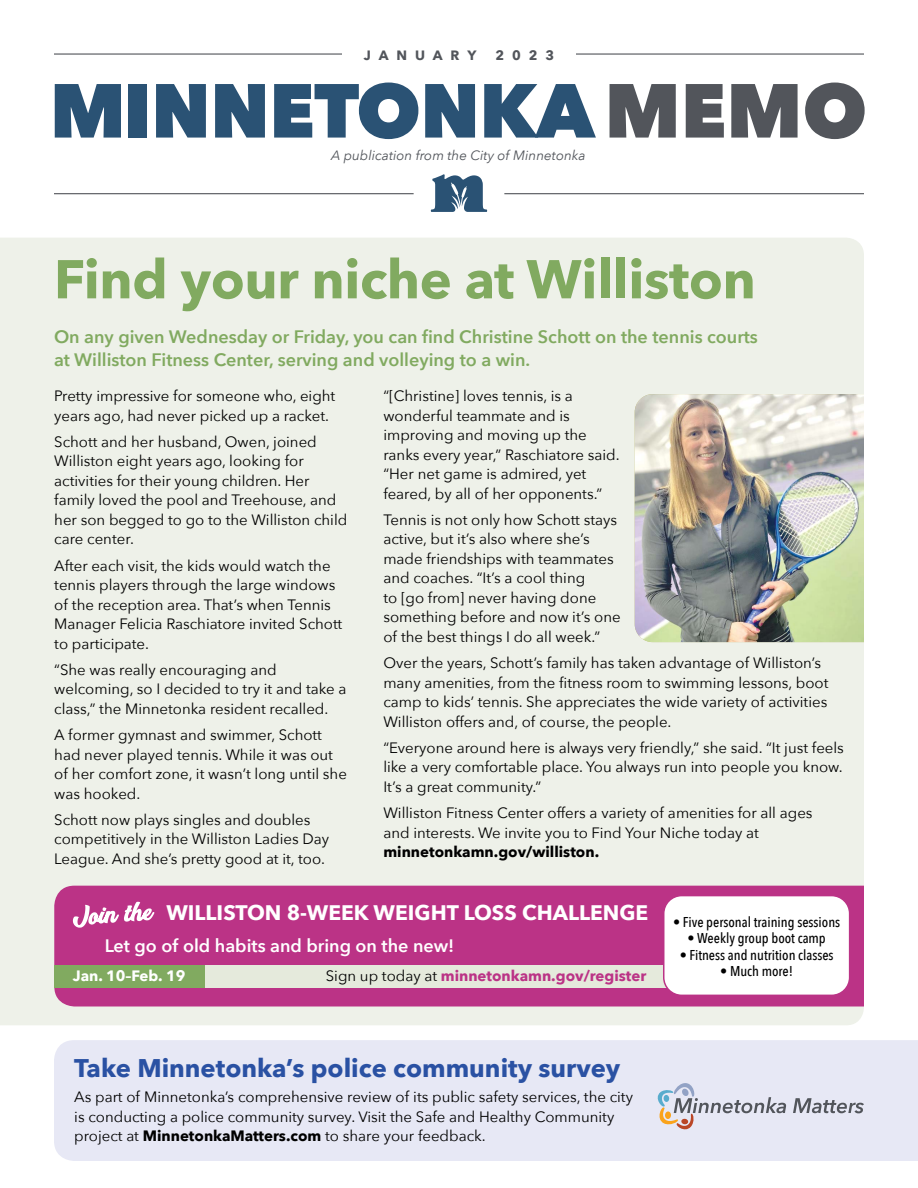
<style>
.page{position:relative;width:918px;height:1188px;background:#fff}
.page>*{position:absolute;margin:0;border:0;box-sizing:border-box;transform-origin:0 0}
.t1{font:800 75.6px "Avenir Next";letter-spacing:-.01em;color:#2a5274}
.t2{font:700 54px "Avenir Next";letter-spacing:-.005em;color:#81aa60}
.t3{font:700 25.5px "Avenir Next";color:#2a51a3}
.t4{font:700 21px "Avenir Next";color:#fff}
.t5{font:600 18px/22.5px "Avenir Next";color:#81aa60}
.t6{font:600 18px "Avenir Next";color:#fff}
.t7{font:15px/19.5px "Avenir Next";color:#000}
.t8{font:700 15px "Avenir Next";color:#bb3386}
.t9{font:700 15px "Avenir Next";color:#000}
.t10{font:700 15px "Avenir Next";color:#fff}
.t11{font:500 14.25px "Avenir Next Condensed";color:#000}
.t12{font:italic 13.5px "Avenir Next";color:#52555b}
.t13{font:700 13.5px "Avenir Next";letter-spacing:.59em;color:#52555b}
.s1{color:#52555b}
.s2{font-weight:400;color:#000}
.s3{font-weight:700}
</style>
<div class="page">
<div style="left:0;top:238px;width:864px;height:787px;background:#eef1e9"></div>
<div style="left:54px;top:1040px;width:864px;height:121px;background:#e7e8f5"></div>
<div style="left:54px;top:886px;width:810px;height:120px;background:#bb3386"></div>
<hr style="left:54px;top:53px;width:810px;height:2px;background:#52555b">
<hr style="left:54px;top:193px;width:360px;height:1px;background:#52555b">
<hr style="left:504px;top:193px;width:360px;height:1px;background:#52555b">
<div style="left:342px;top:45px;width:234px;height:20px;background:#fff"></div>
<svg style="left:431px;top:174px;width:56px;height:38px"></svg>
<svg style="left:653px;top:1082px;width:211px;height:52px;background:#d5d5e0"></svg>
<svg style="left:73px;top:902px;width:81px;height:26px"></svg>
<div style="left:54px;top:965px;width:758px;height:22px;background:#e5eadc"></div>
<div style="left:54px;top:965px;width:151px;height:22px;background:#81aa60"></div>
<img style="left:635px;top:394px;width:229px;height:248px">
<div style="left:664px;top:896px;width:186px;height:99px;background:#fff;border-radius:18px"></div>
<div style="left:663px;top:895px;width:187px;height:101px;border:2px solid #bb3386;border-radius:18px"></div>
<p class="t13" style="left:364px;top:44px;width:114px">JANUARY</p>
<p class="t13" style="left:495px;top:44px;width:60px">2023</p>
<h1 class="t1" style="left:50px;top:64px;width:819px">MINNETONKA<span class="s1">MEMO</span></h1>
<p class="t12" style="left:331px;top:144px;width:256px">A publication from the City of Minnetonka</p>
<h2 class="t2" style="left:54px;top:233px;width:703px">Find your niche at Williston</h2>
<p class="t5" style="left:54px;top:325px;width:705px">On any given Wednesday or Friday, you can find Christine Schott on the tennis courts at Williston Fitness Center, serving and volleying to a win.</p>
<p class="t7" style="left:54px;top:386px;width:283px">Pretty impressive for someone who, eight years ago, had never picked up a racket.</p>
<p class="t7" style="left:54px;top:431px;width:295px">Schott and her husband, Owen, joined Williston eight years ago, looking for activities for their young children. Her family loved the pool and Treehouse, and her son begged to go to the Williston child care center.</p>
<p class="t7" style="left:54px;top:555px;width:290px">After each visit, the kids would watch the tennis players through the large windows of the reception area. That’s when Tennis Manager Felicia Raschiatore invited Schott to participate.</p>
<p class="t7" style="left:54px;top:659px;width:294px">“She was really encouraging and welcoming, so I decided to try it and take a class,” the Minnetonka resident recalled.</p>
<p class="t7" style="left:54px;top:725px;width:294px">A former gymnast and swimmer, Schott had never played tennis. While it was out of her comfort zone, it wasn’t long until she was hooked.</p>
<p class="t7" style="left:54px;top:809px;width:276px">Schott now plays singles and doubles competitively in the Williston Ladies Day<br>League. And she’s pretty good at it, too.</p>
<h3 class="t4" style="left:166px;top:895px;width:483px">WILLISTON 8-WEEK WEIGHT LOSS CHALLENGE</h3>
<p class="t6" style="left:105px;top:930px;width:351px">Let go of old habits and bring on the new!</p>
<p class="t10" style="left:73px;top:963px;width:114px">Jan. 10–Feb. 19</p>
<p class="t8" style="left:326px;top:963px;width:322px"><span class="s2">Sign up today at</span> minnetonkamn.gov/register</p>
<p class="t7" style="left:383px;top:386px;width:238px">“[Christine] loves tennis, is a wonderful teammate and is improving and moving up the ranks every year,” Raschiatore said. “Her net game is admired, yet feared, by all of her opponents.”</p>
<p class="t7" style="left:383px;top:509px;width:239px">Tennis is not only how Schott stays active, but it’s also where she’s made friendships with teammates and coaches. “It’s a cool thing<br>to [go from] never having done something before and now it’s one of the best things I do all week.”</p>
<p class="t7" style="left:383px;top:653px;width:447px">Over the years, Schott’s family has taken advantage of Williston’s many amenities, from the fitness room to swimming lessons, boot camp to kids’ tennis. She appreciates the wide variety of activities Williston offers and, of course, the people.</p>
<p class="t7" style="left:383px;top:737px;width:462px;text-align:justify">“Everyone around here is always very friendly,” she said. “It just feels like a very comfortable place. You always run into people you know.<br>It’s a great community.”</p>
<p class="t7" style="left:383px;top:803px;width:431px">Williston Fitness Center offers a variety of amenities for all ages and interests. We invite you to Find Your Niche today at</p>
<p class="t9" style="left:383px;top:839px;width:217px">minnetonkamn.gov/williston.</p>
<p class="t11" style="left:673px;top:913px;width:169px">• Five personal training sessions</p>
<p class="t11" style="left:688px;top:929px;width:140px">• Weekly group boot camp</p>
<p class="t11" style="left:680px;top:946px;width:155px">• Fitness and nutrition classes</p>
<p class="t11" style="left:720px;top:962px;width:74px">• Much more!</p>
<h3 class="t3" style="left:74px;top:1046px;width:548px">Take Minnetonka’s police community survey</h3>
<p class="t7" style="left:74px;top:1086px;width:560px">As part of Minnetonka’s comprehensive review of its public safety services, the city is conducting a police community survey. Visit the Safe and Healthy Community project at <span class="s3">MinnetonkaMatters.com</span> to share your feedback.</p>
</div>
